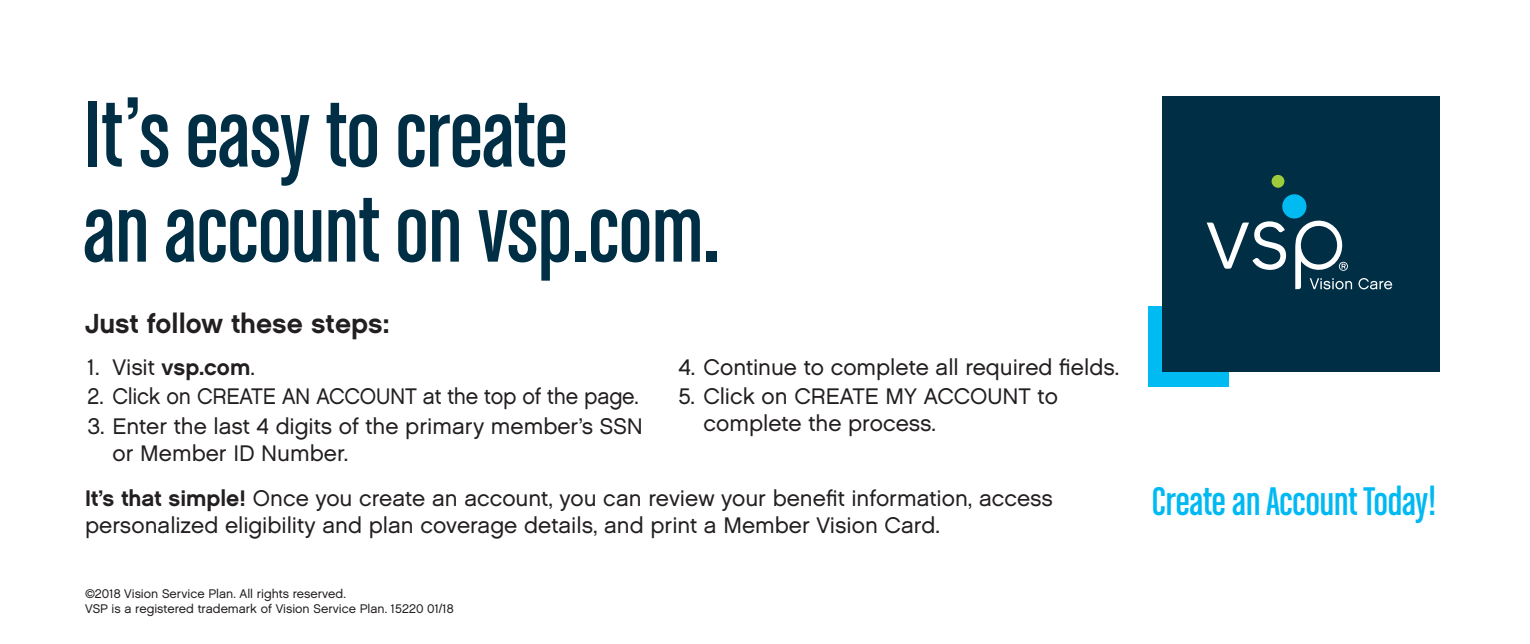
<style>
.page{position:relative;width:1530px;height:644px;background:#fff}
.page>*{position:absolute;margin:0;border:0;box-sizing:border-box;transform-origin:0 0}
.Intro{font:100px "Chalet Comprime Cologne Sixty";color:#002f45}
.t1{font:42.5px "Chalet Comprime Cologne Sixty";color:#00b9f2}
.t2{font:27.5px "Chalet New York Nineteen Sixty";color:#231f20}
.t3{font:22.5px/27px "Chalet London Nineteen Sixty";color:#231f20}
.t4{font:22.5px "Chalet London Nineteen Sixty";color:#231f20;scale:.95 1}
.t5{font:12.5px "Chalet London Nineteen Sixty";color:#231f20}
.s1{font-family:"Chalet New York Nineteen Sixty"}
</style>
<div class="page">
<div style="left:1148px;top:306px;width:81px;height:80px;background:#00baf2"></div>
<div style="left:1163px;top:96px;width:277px;height:275px;background:#002f45"></div>
<svg style="left:1271px;top:174px;width:14px;height:14px"></svg>
<svg style="left:1207px;top:194px;width:145px;height:95px"></svg>
<svg style="left:1358px;top:278px;width:34px;height:11px"></svg>
<p class="Intro" style="left:84px;top:79px;width:485px">It’s easy to create</p>
<p class="Intro" style="left:84px;top:174px;width:638px">an account on vsp.com.</p>
<p class="t2" style="left:85px;top:306px;width:306px">Just follow these steps:</p>
<p class="t3" style="left:88px;top:353px;width:169px">1. Visit <span class="s1">vsp.com</span>.</p>
<p class="t4" style="left:88px;top:382px;width:582px">2. Click on CREATE AN ACCOUNT at the top of the page.</p>
<p class="t3" style="left:113px;top:412px;width:532px;text-indent:-25px">3. Enter the last 4 digits of the primary member’s SSN or Member ID Number.</p>
<p class="t3" style="left:678px;top:353px;width:442px">4. Continue to complete all required fields.</p>
<p class="t3" style="left:703px;top:383px;width:356px;text-indent:-25px">5. Click on CREATE MY ACCOUNT to complete the process.</p>
<p class="t3" style="left:85px;top:484px;width:969px"><span class="s1">It’s that simple!</span> Once you create an account, you can review your benefit information, access personalized eligibility and plan coverage details, and print a Member Vision Card.</p>
<p class="t5" style="left:85px;top:585px;width:262px">©2018 Vision Service Plan. All rights reserved.</p>
<p class="t5" style="left:85px;top:600px;width:370px">VSP is a registered trademark of Vision Service Plan. 15220 01/18</p>
<p class="t1" style="left:1152px;top:477px;width:286px">Create an Account Today!</p>
</div>
